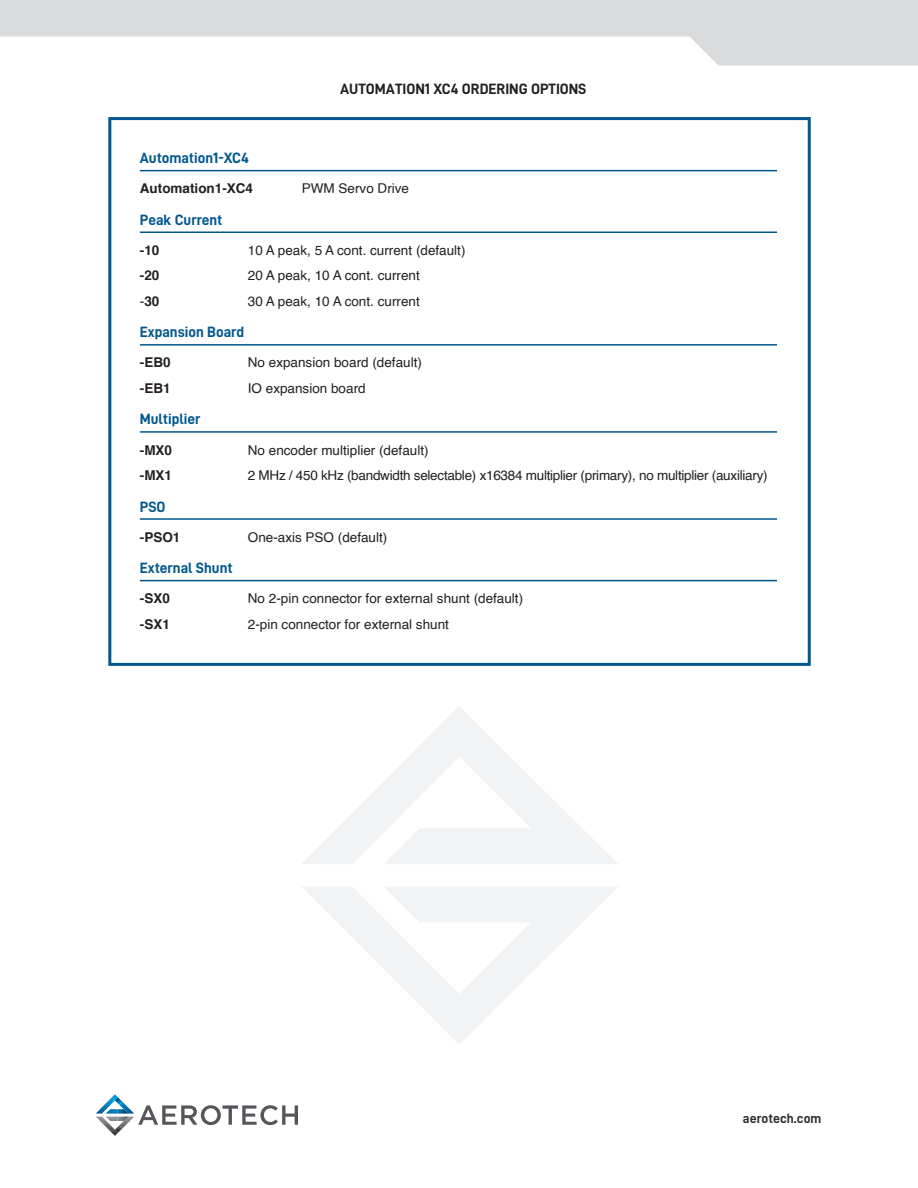
<style>
.page{position:relative;width:918px;height:1188px;background:#fff}
.page>*{position:absolute;margin:0;border:0;box-sizing:border-box;transform-origin:0 0}
.t1{font:15px "D DIN Bold";color:#00578d}
.Specifications{font:15px "D DIN Bold";color:#231f20}
.t2{font:13.5px "Helvetica";color:#231f20}
.t3{font:13.5px "Helvetica";letter-spacing:-.02em;color:#231f20}
.t4{font:700 13.5px "Helvetica";color:#231f20}
.t5{font:13.5px "D DIN Bold";color:#312f30}
.s1{font-weight:400}
</style>
<div class="page">
<svg style="left:96px;top:1094px;width:202px;height:42px"></svg>
<svg style="left:0;top:0;width:918px;height:66px;fill:#d9dadc"></svg>
<div style="left:108px;top:117px;width:703px;height:549px;border:3px solid #00578d"></div>
<hr style="left:140px;top:170px;width:637px;height:1px;background:#00578d">
<hr style="left:140px;top:231px;width:637px;height:2px;background:#00578d">
<hr style="left:140px;top:344px;width:637px;height:2px;background:#00578d">
<hr style="left:140px;top:431px;width:637px;height:2px;background:#00578d">
<hr style="left:140px;top:518px;width:637px;height:2px;background:#00578d">
<hr style="left:140px;top:580px;width:637px;height:1px;background:#00578d">
<svg style="left:302px;top:707px;width:316px;height:157px"></svg>
<svg style="left:303px;top:887px;width:314px;height:157px"></svg>
<p class="Specifications" style="left:340px;top:80px;width:248px">AUTOMATION1 XC4 ORDERING OPTIONS</p>
<p class="t1" style="left:140px;top:150px;width:111px">Automation1-XC4</p>
<p class="t4" style="left:140px;top:178px;width:115px">Automation1-XC4</p>
<p class="t2" style="left:302px;top:178px;width:109px">PWM Servo Drive</p>
<p class="t1" style="left:140px;top:211px;width:84px">Peak Current</p>
<p class="t4" style="left:140px;top:239px;width:21px">-10</p>
<p class="t2" style="left:248px;top:240px;width:219px">10 A peak, 5 A cont. current (default)</p>
<p class="t4" style="left:140px;top:265px;width:21px">-20</p>
<p class="t2" style="left:248px;top:265px;width:173px">20 A peak, 10 A cont. current</p>
<p class="t4" style="left:140px;top:290px;width:21px"><span class="s1">-</span>30</p>
<p class="t2" style="left:248px;top:291px;width:173px">30 A peak, 10 A cont. current</p>
<p class="t1" style="left:140px;top:324px;width:106px">Expansion Board</p>
<p class="t4" style="left:140px;top:352px;width:32px">-EB0</p>
<p class="t2" style="left:248px;top:352px;width:176px">No expansion board (default)</p>
<p class="t4" style="left:140px;top:377px;width:32px">-EB1</p>
<p class="t2" style="left:248px;top:378px;width:119px">IO expansion board</p>
<p class="t1" style="left:140px;top:411px;width:62px">Multiplier</p>
<p class="t4" style="left:140px;top:439px;width:34px">-MX0</p>
<p class="t2" style="left:248px;top:439px;width:182px">No encoder multiplier (default)</p>
<p class="t4" style="left:140px;top:464px;width:34px">-MX1</p>
<p class="t3" style="left:248px;top:465px;width:521px">2 MHz / 450 kHz (bandwidth selectable) x16384 multiplier (primary), no multiplier (auxiliary)</p>
<p class="t1" style="left:140px;top:498px;width:27px">PSO</p>
<p class="t4" style="left:140px;top:526px;width:42px">-PSO1</p>
<p class="t2" style="left:248px;top:526px;width:141px">One-axis PSO (default)</p>
<p class="t1" style="left:140px;top:560px;width:94px">External Shunt</p>
<p class="t4" style="left:140px;top:588px;width:32px">-SX0</p>
<p class="t2" style="left:248px;top:588px;width:277px">No 2-pin connector for external shunt (default)</p>
<p class="t4" style="left:140px;top:613px;width:32px">-SX1</p>
<p class="t2" style="left:248px;top:614px;width:203px">2-pin connector for external shunt</p>
<p class="t5" style="left:743px;top:1111px;width:80px">aerotech.com</p>
</div>
